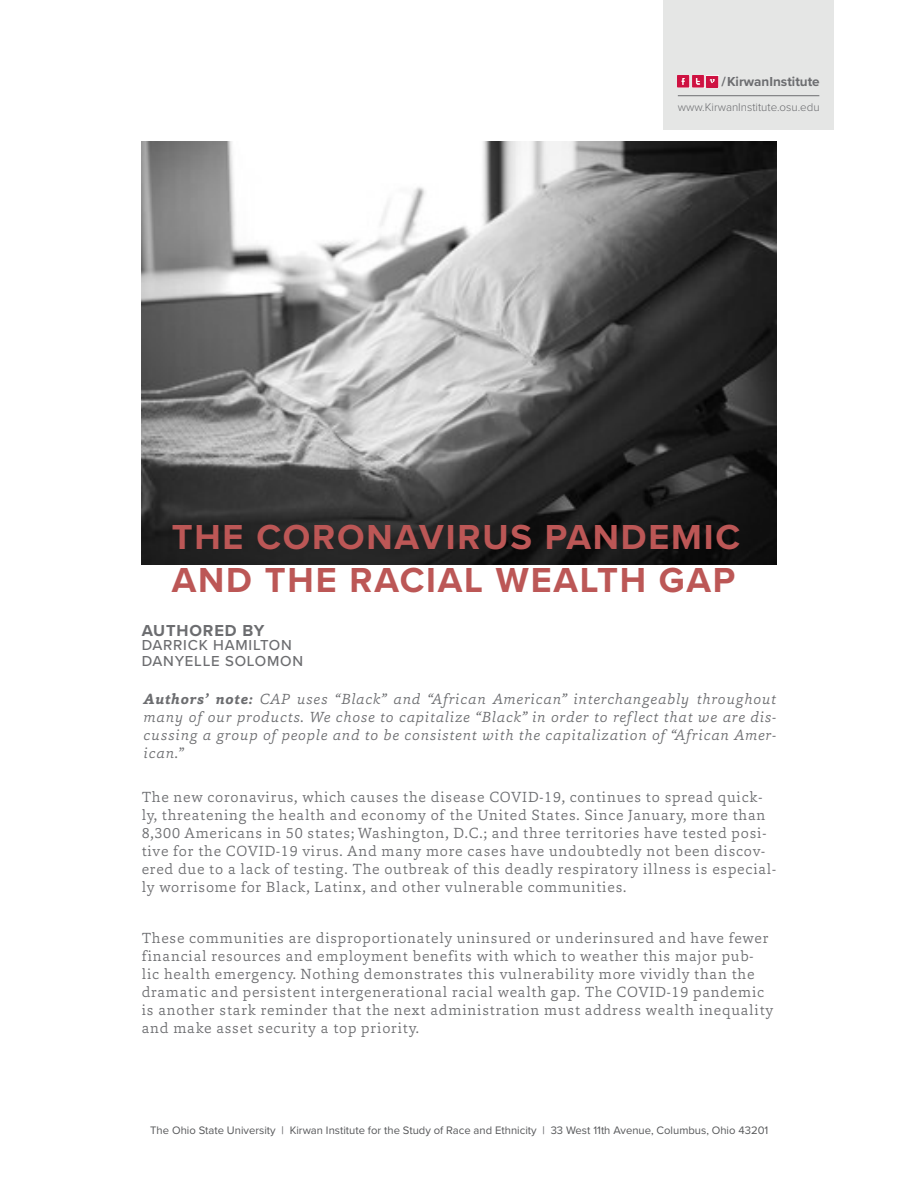
<style>
.page{position:relative;width:918px;height:1188px;background:#fff}
.page>*{position:absolute;margin:0;border:0;box-sizing:border-box;transform-origin:0 0}
.Section_Name{font:700 36px/43.2px "Proxima Nova";letter-spacing:.05em;color:#bc5756}
.Section_Name-2{font:700 16.5px "Proxima Nova";letter-spacing:.05em;color:#6c6d70}
.Section_Name-3{font:300 15px/18px "Capita";letter-spacing:.05em;color:#6c6d70}
.Section_Name-4{font:italic 300 15px/18px "Capita";letter-spacing:.05em;color:#6c6d70;text-align:justify}
.Section_Name-5{font:500 15px "Proxima Nova";letter-spacing:.05em;color:#6c6d70}
.t1{font:700 13.5px "Proxima Nova";color:#6c6d70}
.t2{font:300 11.55px "Proxima Nova";color:#6c6d70}
.t3{font:11.25px "Proxima Nova";color:#57585a}
.s1{font-weight:700}
.s2{font-style:normal}
</style>
<div class="page">
<div style="left:664px;top:0;width:170px;height:129px;background:#e5e6e5"></div>
<svg style="left:678px;top:76px;width:40px;height:12px"></svg>
<hr style="left:678px;top:95px;width:141px;height:1px;background:#6c6d70">
<img style="left:142px;top:142px;width:634px;height:422px">
<p class="t1" style="left:722px;top:72px;width:100px">/KirwanInstitute</p>
<p class="t2" style="left:678px;top:98px;width:143px">www.KirwanInstitute.osu.edu</p>
<p class="Section_Name" style="left:172px;top:515px;width:570px">THE CORONAVIRUS PANDEMIC<br>AND THE RACIAL WEALTH GAP</p>
<p class="Section_Name-2" style="left:142px;top:618px;width:124px">AUTHORED BY</p>
<p class="Section_Name-5" style="left:142px;top:634px;width:152px">DARRICK HAMILTON</p>
<p class="Section_Name-5" style="left:142px;top:649px;width:163px">DANYELLE SOLOMON</p>
<p class="Section_Name-4" style="left:144px;top:690px;width:634px"><span class="s1">Authors’ note:</span> CAP uses “Black” and “African American” interchangeably throughout many of our products. We chose to capitalize “Black” in order to reflect that we are dis&shy;cussing a group of people and to be consistent with the capitalization of “African Amer&shy;ican.<span class="s2">”</span></p>
<p class="Section_Name-3" style="left:142px;top:787px;width:636px">The new coronavirus, which causes the disease COVID-19, continues to spread quick&shy;ly, threatening the health and economy of the United States. Since January, more than 8,300 Americans in 50 states; Washington, D.C.; and three territories have tested posi&shy;tive for the COVID-19 virus. And many more cases have undoubtedly not been discov&shy;ered due to a lack of testing. The outbreak of this deadly respiratory illness is especial&shy;ly worrisome for Black, Latinx, and other vulnerable communities.</p>
<p class="Section_Name-3" style="left:142px;top:929px;width:633px">These communities are disproportionately uninsured or underinsured and have fewer financial resources and employment benefits with which to weather this major pub&shy;lic health emergency. Nothing demonstrates this vulnerability more vividly than the dramatic and persistent intergenerational racial wealth gap. The COVID-19 pandemic is another stark reminder that the next administration must address wealth inequality and make asset security a top priority.</p>
<p class="t3" style="left:150px;top:1122px;width:620px">The Ohio State University | Kirwan Institute for the Study of Race and Ethnicity | 33 West 11th Avenue, Columbus, Ohio 43201</p>
</div>
